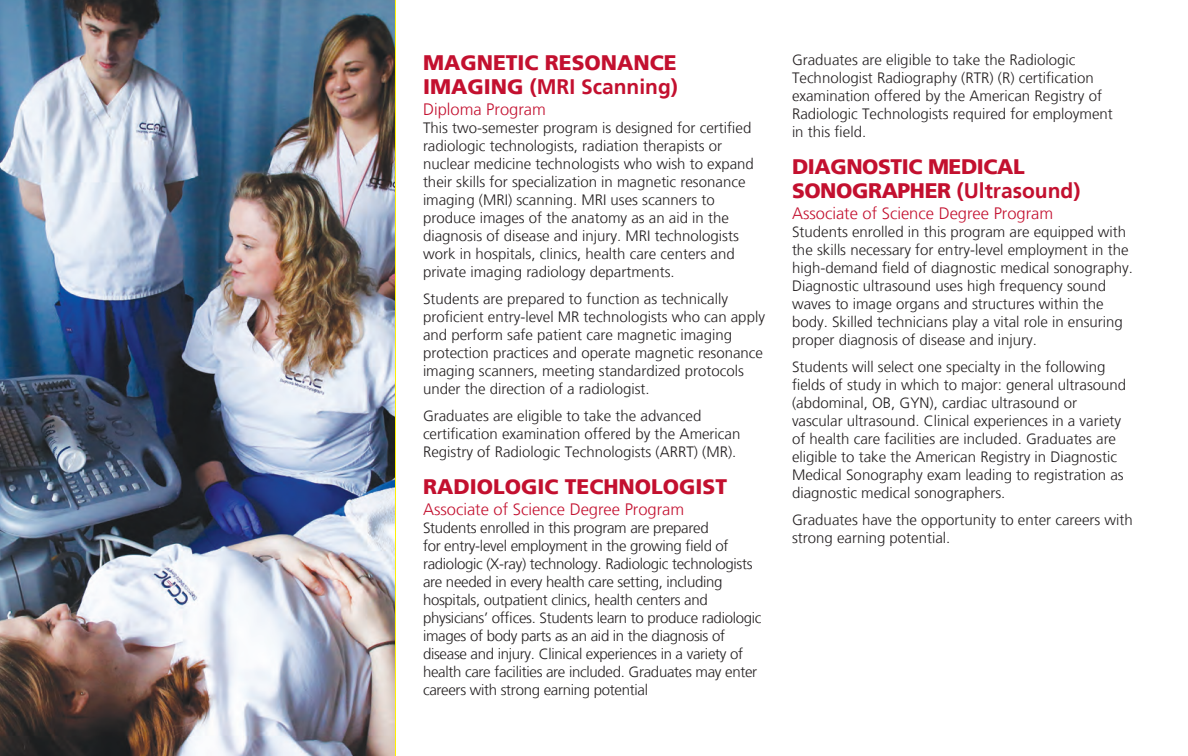
<style>
.page{position:relative;width:1188px;height:756px;background:#fff}
.page>*{position:absolute;margin:0;border:0;box-sizing:border-box;transform-origin:0 0}
.t1{font:900 21px/24px "Frutiger LT";color:#c3102f}
.t2{font:900 21px/24px "Frutiger LT";letter-spacing:-.02em;color:#c3102f}
.t3{font:300 16.5px "Frutiger LT";color:#c3102f}
.t4{font:300 15px/18px "Frutiger LT";color:#231f20}
.t5{font:300 15px/18px "Frutiger LT";letter-spacing:-.02em;color:#231f20}
.s1{font-weight:700}
</style>
<div class="page">
<hr style="left:393px;top:0;width:3px;height:756px;background:#fff101">
<img style="left:0;top:0;width:394px;height:756px">
<p class="t1" style="left:423px;top:50px;width:256px">MAGNETIC RESONANCE<br>IMAGING <span class="s1">(MRI Scanning)</span></p>
<p class="t3" style="left:423px;top:100px;width:124px">Diploma Program</p>
<p class="t4" style="left:423px;top:119px;width:332px">This two-semester program is designed for certified radiologic technologists, radiation therapists or nuclear medicine technologists who wish to expand their skills for specialization in magnetic resonance imaging (MRI) scanning. MRI uses scanners to produce images of the anatomy as an aid in the diagnosis of disease and injury. MRI technologists work in hospitals, clinics, health care centers and private imaging radiology departments.</p>
<p class="t4" style="left:423px;top:290px;width:343px">Students are prepared to function as technically proficient entry-level MR technologists who can apply and perform safe patient care magnetic imaging protection practices and operate magnetic resonance imaging scanners, meeting standardized protocols under the direction of a radiologist.</p>
<p class="t4" style="left:423px;top:407px;width:319px">Graduates are eligible to take the advanced certification examination offered by the American<br>Registry of Radiologic Technologists (ARRT) (MR).</p>
<p class="t1" style="left:423px;top:475px;width:306px">RADIOLOGIC TECHNOLOGIST</p>
<p class="t3" style="left:423px;top:500px;width:263px">Associate of Science Degree Program</p>
<p class="t5" style="left:423px;top:519px;width:340px">Students enrolled in this program are prepared<br>for entry-level employment in the growing field of radiologic (X-ray) technology. Radiologic technologists are needed in every health care setting, including hospitals, outpatient clinics, health centers and physicians’ offices. Students learn to produce radiologic images of body parts as an aid in the diagnosis of disease and injury. Clinical experiences in a variety of health care facilities are included. Graduates may enter careers with strong earning potential</p>
<p class="t4" style="left:792px;top:51px;width:322px">Graduates are eligible to take the Radiologic Technologist Radiography (RTR) (R) certification examination offered by the American Registry of Radiologic Technologists required for employment</p>
<p class="t4" style="left:792px;top:123px;width:76px">in this field.</p>
<p class="t2" style="left:792px;top:155px;width:290px">DIAGNOSTIC MEDICAL<br>SONOGRAPHER <span class="s1">(Ultrasound)</span></p>
<p class="t3" style="left:792px;top:204px;width:263px">Associate of Science Degree Program</p>
<p class="t4" style="left:792px;top:223px;width:342px">Students enrolled in this program are equipped with the skills necessary for entry-level employment in the high-demand field of diagnostic medical sonography.<br>Diagnostic ultrasound uses high frequency sound waves to image organs and structures within the body. Skilled technicians play a vital role in ensuring proper diagnosis of disease and injury.</p>
<p class="t4" style="left:792px;top:358px;width:336px">Students will select one specialty in the following fields of study in which to major: general ultrasound (abdominal, OB, GYN), cardiac ultrasound or vascular ultrasound. Clinical experiences in a variety of health care facilities are included. Graduates are eligible to take the American Registry in Diagnostic Medical Sonography exam leading to registration as diagnostic medical sonographers.</p>
<p class="t4" style="left:792px;top:511px;width:342px">Graduates have the opportunity to enter careers with strong earning potential.</p>
</div>
